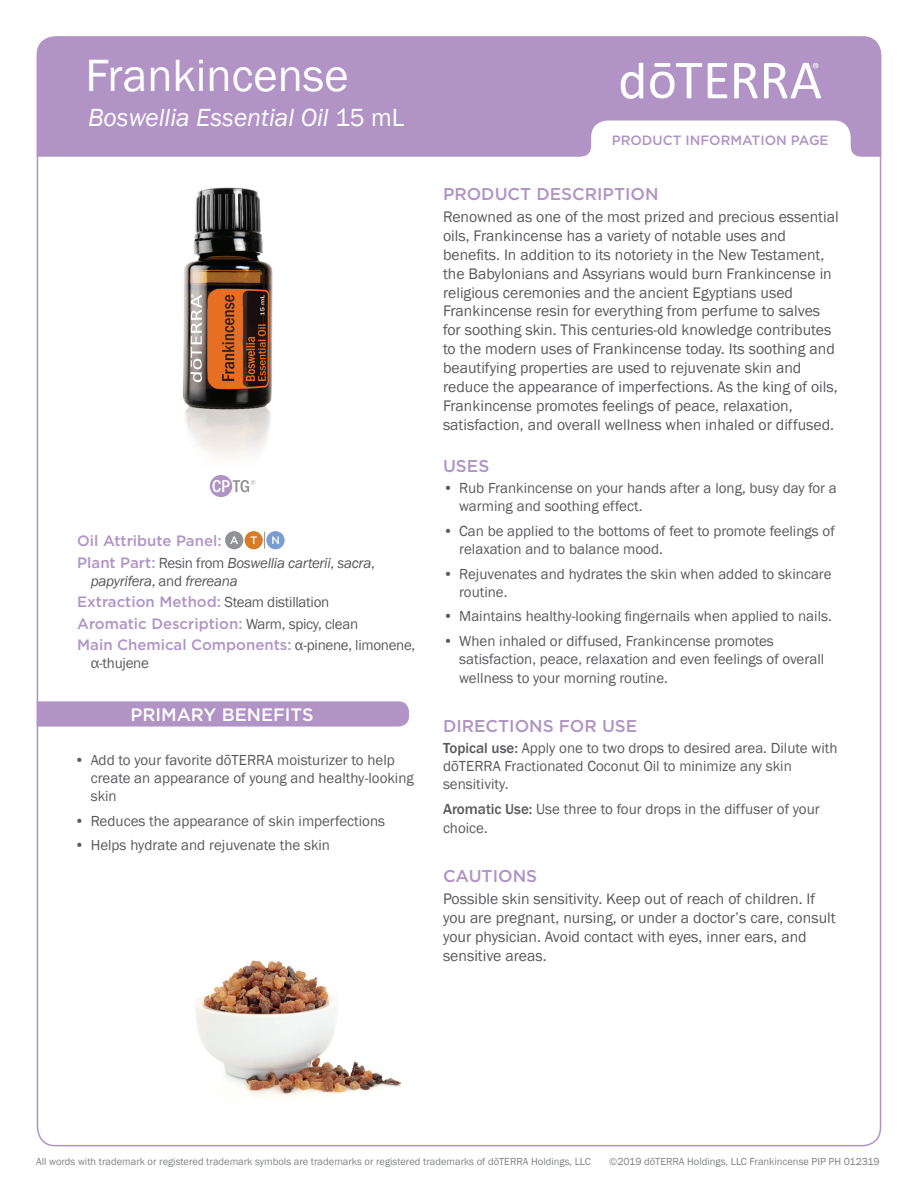
<style>
.page{position:relative;width:918px;height:1188px;background:#fff}
.page>*{position:absolute;margin:0;border:0;box-sizing:border-box;transform-origin:0 0}
.Main_H1{font:46.5px "Franklin Gothic";color:#fff}
.Main_H2{font:italic 25.5px "Franklin Gothic";color:#fff}
.t1{font:500 18px "Gotham";color:#fff}
.t2{font:500 17.1px "Gotham";color:#b194c5}
.Body{font:15.75px/18.9px "Franklin Gothic";color:#5a5a5d}
.Directions_Bold_Attr{font:15px/18px "Franklin Gothic";color:#5a5a5d}
.Oil_Attribute_Panel{font:500 15px "Gotham";color:#b194c5}
.Oil_Attribute_Panel-2{font:italic 15px/18px "Franklin Gothic";letter-spacing:-.02em;color:#5a5a5d}
.Oil_Attribute_Panel-3{font:15px/18px "Franklin Gothic";letter-spacing:-.02em;color:#5a5a5d}
.Purple_Headers{font:500 13.5px "Gotham";color:#b194c5}
.t3{font:10.5px "Franklin Gothic";color:#808285}
.s1{font-style:normal}
.s2{font-family:"Gotham";font-weight:500;font-style:normal;color:#b194c5}
.s3{font-family:"Franklin Gothic";font-weight:400;color:#5a5a5d}
.s4{font-family:"Gotham";font-weight:500;color:#b194c5}
.s5{font-weight:500}
</style>
<div class="page">
<div style="left:37px;top:36px;width:844px;height:121px;background:#b194c5"></div>
<svg style="left:734px;top:63px;width:24px;height:35px"></svg>
<svg style="left:708px;top:63px;width:19px;height:35px"></svg>
<svg style="left:650px;top:63px;width:52px;height:35px"></svg>
<svg style="left:621px;top:63px;width:22px;height:36px"></svg>
<svg style="left:764px;top:63px;width:57px;height:35px"></svg>
<svg style="left:581px;top:121px;width:280px;height:36px"></svg>
<svg style="left:264px;top:532px;width:1px;height:17px"></svg>
<div style="left:225px;top:531px;width:18px;height:18px;background:#919295;border-radius:50%"></div>
<svg style="left:230px;top:536px;width:8px;height:8px"></svg>
<div style="left:245px;top:531px;width:18px;height:18px;background:#d77c29;border-radius:50%"></div>
<svg style="left:251px;top:536px;width:6px;height:8px"></svg>
<div style="left:266px;top:531px;width:19px;height:18px;background:#799cd1;border-radius:50%"></div>
<svg style="left:272px;top:536px;width:7px;height:8px"></svg>
<svg style="left:37px;top:701px;width:372px;height:26px;background:#b397c6"></svg>
<img style="left:182px;top:187px;width:91px;height:270px">
<svg style="left:210px;top:475px;width:45px;height:22px"></svg>
<img style="left:195px;top:960px;width:206px;height:138px">
<p class="Main_H1" style="left:85px;top:47px;width:265px">Frankincense</p>
<p class="Main_H2" style="left:88px;top:101px;width:318px">Boswellia Essential Oil <span class="s1">15 mL</span></p>
<p class="Oil_Attribute_Panel" style="left:77px;top:531px;width:146px">Oil Attribute Panel:</p>
<p class="Oil_Attribute_Panel-2" style="left:91px;top:554px;width:286px;text-indent:-14px"><span class="s2">Plant Part:</span> <span class="s1">Resin from</span> Boswellia carterii<span class="s1">,</span> sacra<span class="s1">, </span>papyrifera<span class="s1">, and</span> frereana</p>
<p class="Oil_Attribute_Panel" style="left:77px;top:592px;width:254px">Extraction Method: <span class="s3">Steam distillation</span></p>
<p class="Oil_Attribute_Panel" style="left:77px;top:613px;width:282px">Aromatic Description: <span class="s3">Warm, spicy, clean</span></p>
<p class="Oil_Attribute_Panel-3" style="left:91px;top:636px;width:326px;text-indent:-14px"><span class="s4">Main Chemical Components:</span> α-pinene, limonene, α-thujene</p>
<p class="t1" style="left:130px;top:703px;width:185px">PRIMARY BENEFITS</p>
<p class="Directions_Bold_Attr" style="left:91px;top:751px;width:325px;text-indent:-16px">• Add to your favorite dōTERRA moisturizer to help create an appearance of young and healthy-looking skin</p>
<p class="Directions_Bold_Attr" style="left:75px;top:812px;width:312px">• Reduces the appearance of skin imperfections</p>
<p class="Directions_Bold_Attr" style="left:75px;top:837px;width:257px">• Helps hydrate and rejuvenate the skin</p>
<p class="Purple_Headers" style="left:612px;top:131px;width:218px">PRODUCT INFORMATION PAGE</p>
<p class="t2" style="left:443px;top:182px;width:217px">PRODUCT DESCRIPTION</p>
<p class="Body" style="left:443px;top:208px;width:397px">Renowned as one of the most prized and precious essential oils, Frankincense has a variety of notable uses and benefits. In addition to its notoriety in the New Testament, the Babylonians and Assyrians would burn Frankincense in religious ceremonies and the ancient Egyptians used Frankincense resin for everything from perfume to salves for soothing skin. This centuries-old knowledge contributes to the modern uses of Frankincense today. Its soothing and beautifying properties are used to rejuvenate skin and reduce the appearance of imperfections. As the king of oils, Frankincense promotes feelings of peace, relaxation, satisfaction, and overall wellness when inhaled or diffused.</p>
<p class="t2" style="left:443px;top:455px;width:48px">USES</p>
<p class="Directions_Bold_Attr" style="left:459px;top:480px;width:379px;text-indent:-16px">• Rub Frankincense on your hands after a long, busy day for a warming and soothing effect.</p>
<p class="Directions_Bold_Attr" style="left:459px;top:522px;width:377px;text-indent:-16px">• Can be applied to the bottoms of feet to promote feelings of relaxation and to balance mood.</p>
<p class="Directions_Bold_Attr" style="left:459px;top:565px;width:374px;text-indent:-16px">• Rejuvenates and hydrates the skin when added to skincare routine.</p>
<p class="Directions_Bold_Attr" style="left:443px;top:608px;width:390px">• Maintains healthy-looking fingernails when applied to nails.</p>
<p class="Directions_Bold_Attr" style="left:459px;top:632px;width:367px;line-height:18.5px;text-indent:-16px">• When inhaled or diffused, Frankincense promotes satisfaction, peace, relaxation and even feelings of overall wellness to your morning routine.</p>
<p class="t2" style="left:443px;top:715px;width:196px">DIRECTIONS FOR USE</p>
<p class="Directions_Bold_Attr" style="left:443px;top:740px;width:396px"><span class="s5">Topical use:</span> Apply one to two drops to desired area. Dilute with dōTERRA Fractionated Coconut Oil to minimize any skin sensitivity.</p>
<p class="Directions_Bold_Attr" style="left:443px;top:800px;width:378px;line-height:18.9px"><span class="s5">Aromatic Use:</span> Use three to four drops in the diffuser of your choice.</p>
<p class="t2" style="left:443px;top:864px;width:96px">CAUTIONS</p>
<p class="Body" style="left:443px;top:890px;width:394px">Possible skin sensitivity. Keep out of reach of children. If you are pregnant, nursing, or under a doctor’s care, consult your physician. Avoid contact with eyes, inner ears, and sensitive areas.</p>
<p class="t3" style="left:36px;top:1155px;width:556px">All words with trademark or registered trademark symbols are trademarks or registered trademarks of dōTERRA Holdings, LLC</p>
<p class="t3" style="left:609px;top:1155px;width:272px">©2019 dōTERRA Holdings, LLC Frankincense PIP PH 012319</p>
</div>
